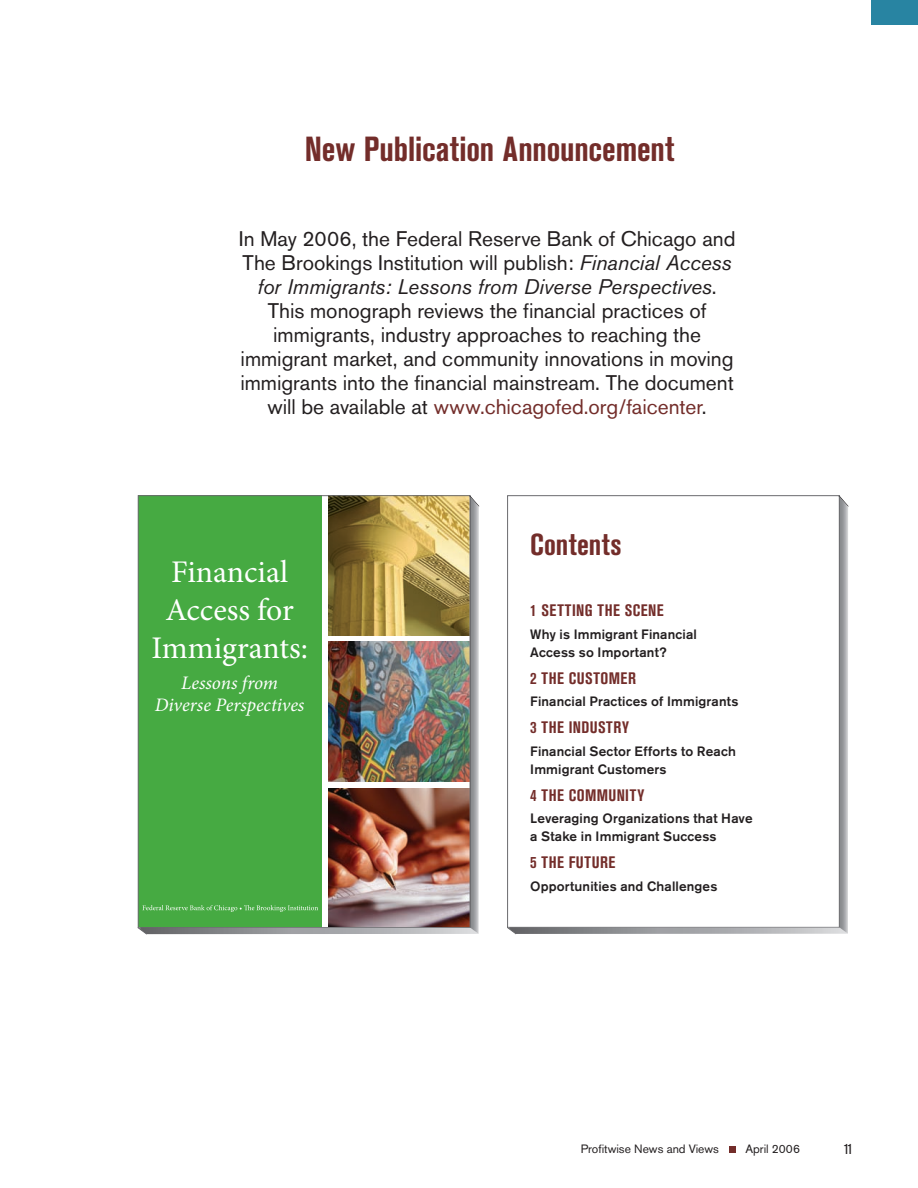
<style>
.page{position:relative;width:918px;height:1188px;background:#fff}
.page>*{position:absolute;margin:0;border:0;box-sizing:border-box;transform-origin:0 0}
.t1{font:700 condensed 34.5px "Akzidenz Grotesk BE";letter-spacing:-.005em;color:#732d2a}
.t2{font:31.5px/37.8px "Minion Pro";color:#fff;text-align:center}
.t3{font:700 condensed 30px "Akzidenz Grotesk BE";letter-spacing:.01em;color:#732d2a}
.t4{font:21px/24px "Akzidenz Grotesk BE";color:#231f20;text-align:center}
.t5{font:italic 19.2px/22.5px "Minion Pro";letter-spacing:-.005em;color:#fff;text-align:center}
.t6{font:700 condensed 16.5px "Akzidenz Grotesk BE";letter-spacing:.03em;color:#732d2a}
.t7{font:condensed 14.25px "Akzidenz Grotesk BE";color:#231f20}
.t8{font:500 13.5px/18px "Akzidenz Grotesk BE";letter-spacing:.01em;color:#231f20}
.t9{font:12px "Akzidenz Grotesk BE";color:#231f20}
.s1{font-style:italic}
.s2{color:#732d2a}
</style>
<div class="page">
<div style="left:729px;top:1147px;width:7px;height:6px;background:#732d2a"></div>
<div style="left:872px;top:0;width:46px;height:25px;background:#2884a2"></div>
<img style="left:137px;top:495px;width:342px;height:440px">
<svg style="left:507px;top:495px;width:342px;height:440px"></svg>
<h1 class="t1" style="left:305px;top:129px;width:371px">New Publication Announcement</h1>
<p class="t4" style="left:239px;top:226px;width:498px">In May 2006, the Federal Reserve Bank of Chicago and The Brookings Institution will publish: <span class="s1">Financial Access for Immigrants: Lessons from Diverse Perspectives</span>.<br>This monograph reviews the financial practices of immigrants, industry approaches to reaching the immigrant market, and community innovations in moving immigrants into the financial mainstream. The document will be available at <span class="s2">www.chicagofed.org/faicenter</span>.</p>
<h2 class="t2" style="left:151px;top:554px;width:158px">Financial<br>Access for<br>Immigrants:</h2>
<p class="t5" style="left:155px;top:671px;width:151px">Lessons from<br>Diverse Perspectives</p>
<h3 class="t3" style="left:530px;top:528px;width:93px">Contents</h3>
<p class="t6" style="left:530px;top:601px;width:135px">1 SETTING THE SCENE</p>
<p class="t8" style="left:530px;top:625px;width:168px">Why is Immigrant Financial<br>Access so Important?</p>
<p class="t6" style="left:530px;top:669px;width:107px">2 THE CUSTOMER</p>
<p class="t8" style="left:530px;top:692px;width:210px">Financial Practices of Immigrants</p>
<p class="t6" style="left:530px;top:718px;width:100px">3 THE INDUSTRY</p>
<p class="t8" style="left:530px;top:742px;width:207px">Financial Sector Efforts to Reach<br>Immigrant Customers</p>
<p class="t6" style="left:530px;top:786px;width:115px">4 THE COMMUNITY</p>
<p class="t8" style="left:530px;top:809px;width:224px">Leveraging Organizations that Have a Stake in Immigrant Success</p>
<p class="t6" style="left:530px;top:853px;width:87px">5 THE FUTURE</p>
<p class="t8" style="left:530px;top:877px;width:189px">Opportunities and Challenges</p>
<p class="t9" style="left:581px;top:1141px;width:140px">Profitwise News and Views</p>
<p class="t9" style="left:745px;top:1141px;width:56px">April 2006</p>
<p class="t7" style="left:844px;top:1141px;width:5px">11</p>
</div>
